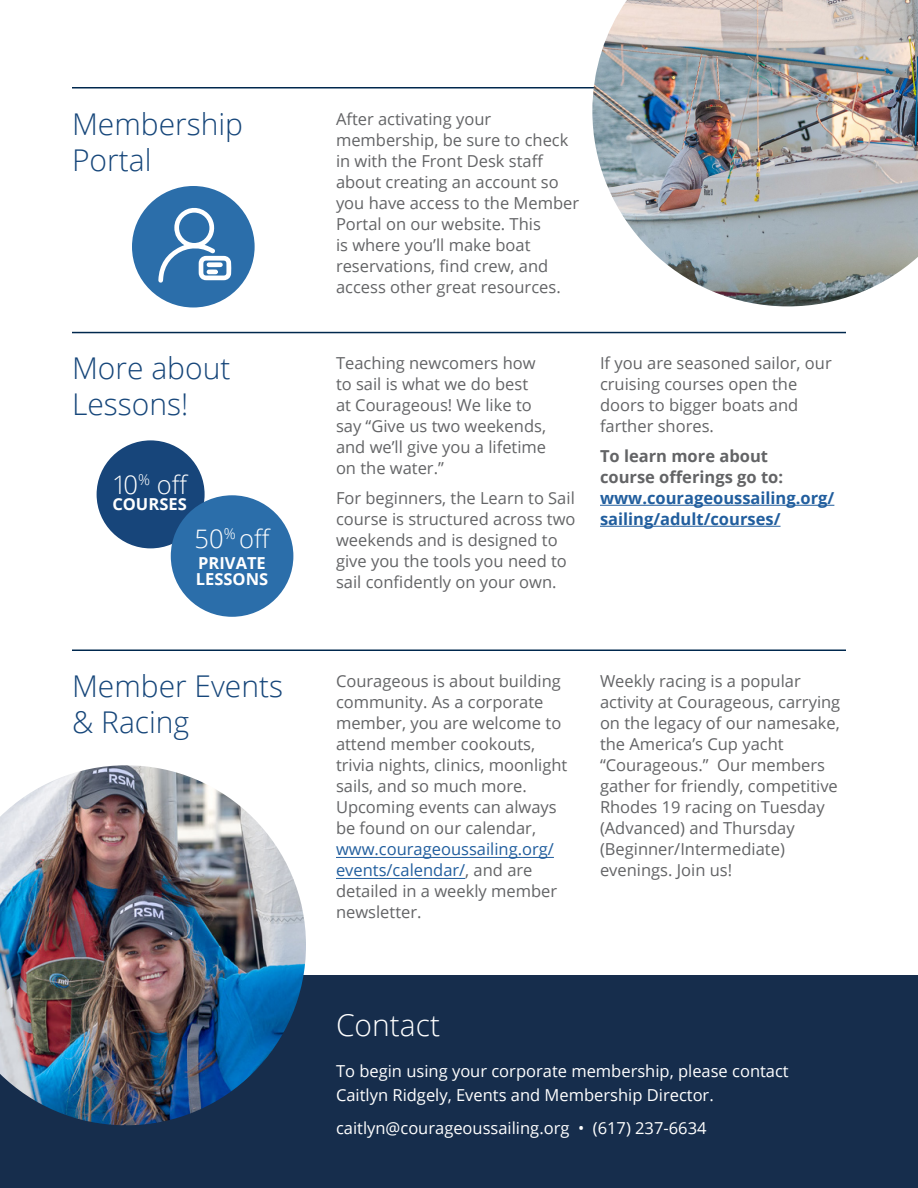
<style>
.page{position:relative;width:918px;height:1188px;background:#fff}
.page>*{position:absolute;margin:0;border:0;box-sizing:border-box;transform-origin:0 0}
.t1{font:300 30px/36px "Open Sans";color:#16467a}
.t2{font:300 30px "Open Sans";color:#fff}
.t3{font:300 25.5px "Open Sans";color:#fff}
.t4{font:16.5px/21px "Open Sans";color:#636466}
.t5{font:16.5px/24px "Open Sans";color:#fff}
.t6{font:16.5px/21px "Open Sans";color:#215e9e}
.t7{font:700 16.5px/21px "Open Sans";color:#215e9e}
.t8{font:700 16.5px/21px "Open Sans";color:#636466}
.t9{font:700 16.5px/16.5px "Open Sans";color:#fff}
.s1{color:#636466}
</style>
<div class="page">
<div style="left:0;top:975px;width:918px;height:213px;background:#162d4c"></div>
<hr style="left:600px;top:505px;width:234px;height:1px;background:#215e9e">
<hr style="left:600px;top:526px;width:181px;height:1px;background:#215e9e">
<hr style="left:336px;top:878px;width:129px;height:1px;background:#215e9e">
<hr style="left:336px;top:857px;width:218px;height:1px;background:#215e9e">
<hr style="left:72px;top:87px;width:774px;height:1px;background:#00284e">
<hr style="left:72px;top:332px;width:774px;height:1px;background:#00284e">
<hr style="left:72px;top:650px;width:774px;height:1px;background:#00284e">
<div style="left:97px;top:440px;width:108px;height:108px;background:#17457a;border-radius:50%"></div>
<div style="left:171px;top:495px;width:122px;height:122px;background:#2b6eaa;border-radius:50%"></div>
<img style="left:0;top:765px;width:306px;height:360px">
<img style="left:592px;top:0;width:326px;height:306px">
<div style="left:132px;top:186px;width:123px;height:122px;background:#2b6eaa;border-radius:50%"></div>
<svg style="left:158px;top:208px;width:73px;height:75px"></svg>
<h1 class="t1" style="left:72px;top:105px;width:173px">Membership<br>Portal</h1>
<h1 class="t1" style="left:72px;top:350px;width:160px">More about<br>Lessons!</h1>
<h2 class="t3" style="left:112px;top:467px;width:78px">10<sup>%</sup> off</h2>
<p class="t9" style="left:112px;top:496px;width:76px">COURSES</p>
<h2 class="t3" style="left:195px;top:521px;width:78px">50<sup>%</sup> off</h2>
<p class="t9" style="left:196px;top:554px;width:74px">PRIVATE<br>LESSONS</p>
<h1 class="t1" style="left:72px;top:667px;width:213px">Member Events &amp; Racing</h1>
<p class="t4" style="left:336px;top:108px;width:245px">After activating your membership, be sure to check in with the Front Desk staff about creating an account so you have access to the Member<br>Portal on our website. This<br>is where you’ll make boat reservations, find crew, and access other great resources.</p>
<p class="t4" style="left:336px;top:352px;width:212px">Teaching newcomers how to sail is what we do best at Courageous! We like to say “Give us two weekends, and we’ll give you a lifetime on the water.”</p>
<p class="t4" style="left:336px;top:487px;width:241px">For beginners, the Learn to Sail course is structured across two weekends and is designed to give you the tools you need to sail confidently on your own.</p>
<p class="t4" style="left:600px;top:352px;width:233px">If you are seasoned sailor, our cruising courses open the doors to bigger boats and farther shores.</p>
<p class="t8" style="left:600px;top:445px;width:185px">To learn more about course offerings go to:</p>
<p class="t7" style="left:600px;top:487px;width:236px">www.courageoussailing.org/ sailing/adult/courses/</p>
<p class="t4" style="left:336px;top:670px;width:233px">Courageous is about building community. As a corporate member, you are welcome to attend member cookouts, trivia nights, clinics, moonlight sails, and so much more.<br>Upcoming events can always be found on our calendar,</p>
<p class="t6" style="left:336px;top:838px;width:223px">www.courageoussailing.org/ events/calendar/<span class="s1">, and are detailed in a weekly member newsletter.</span></p>
<p class="t4" style="left:600px;top:670px;width:242px">Weekly racing is a popular activity at Courageous, carrying on the legacy of our namesake, the America’s Cup yacht “Courageous.” Our members gather for friendly, competitive<br>Rhodes 19 racing on Tuesday (Advanced) and Thursday (Beginner/Intermediate) evenings. Join us!</p>
<h1 class="t2" style="left:336px;top:1004px;width:106px">Contact</h1>
<p class="t5" style="left:336px;top:1058px;width:454px">To begin using your corporate membership, please contact<br>Caitlyn Ridgely, Events and Membership Director.</p>
<p class="t5" style="left:336px;top:1115px;width:372px">caitlyn@courageoussailing.org • (617) 237-6634</p>
</div>
